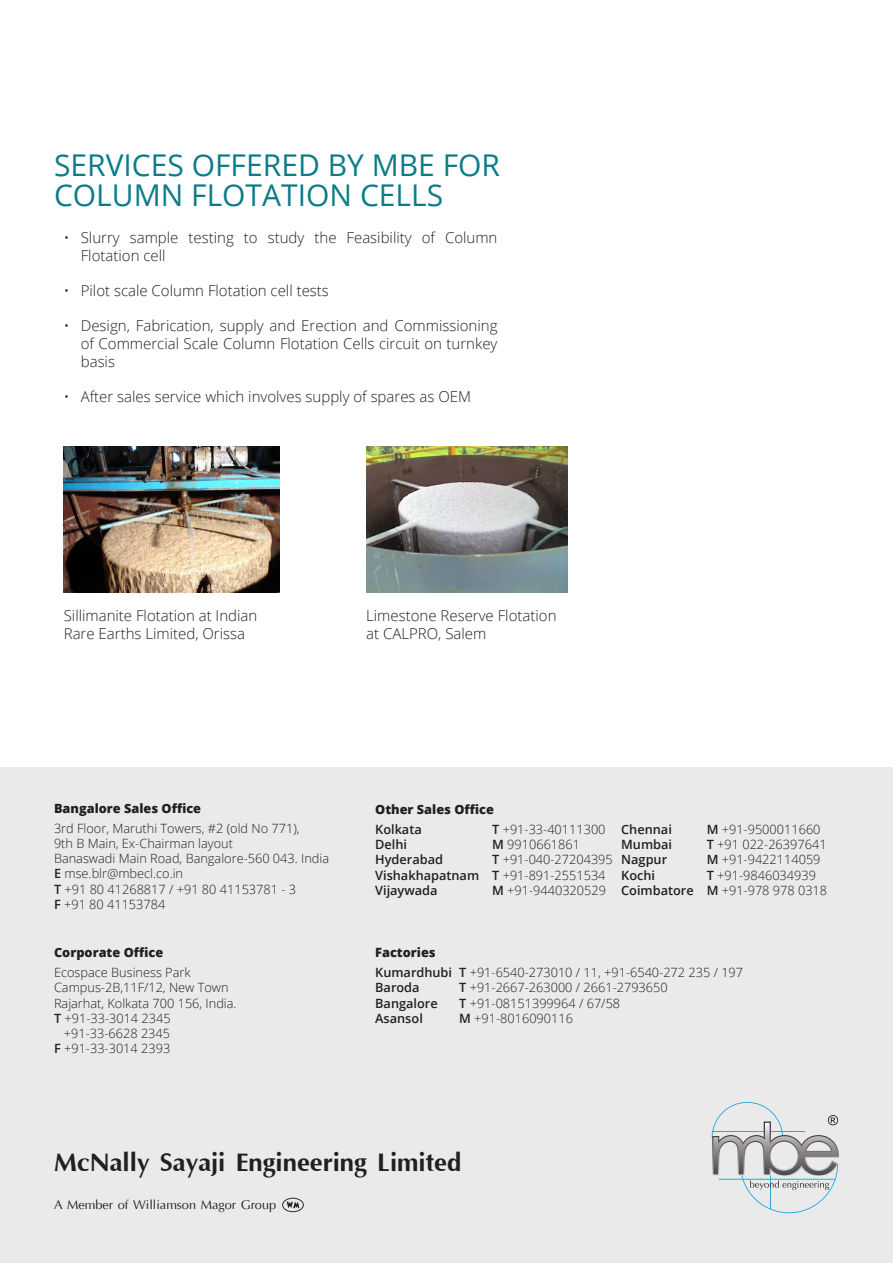
<style>
.page{position:relative;width:893px;height:1263px;background:#fff}
.page>*{position:absolute;margin:0;border:0;box-sizing:border-box;transform-origin:0 0}
.t1{font:30px/30px "Open Sans";color:#0b7c87}
.t2{font:30px "BNB TT Sushmita EN Bold";color:#231f20}
.Paragraph_Style_1{font:300 15px/18px "Open Sans";color:#231f20}
.t3{font:13.5px "BNB TT Sushmita EN Normal";color:#231f20}
.Paragraph_Style_1-2{font:300 12.75px/15.3px "Open Sans";color:#231f20}
.Paragraph_Style_1-3{font:600 12.75px "Open Sans";color:#231f20}
.Paragraph_Style_1-4{font:800 12.75px "Open Sans";color:#231f20}
.s1{font-weight:600}
.s2{font-weight:300}
</style>
<div class="page">
<div style="left:0;top:767px;width:893px;height:496px;background:#eaeaea"></div>
<svg style="left:712px;top:1102px;width:127px;height:111px"></svg>
<svg style="left:282px;top:1198px;width:22px;height:14px"></svg>
<img style="left:64px;top:446px;width:215px;height:146px">
<img style="left:366px;top:446px;width:202px;height:147px">
<p class="t1" style="left:54px;top:149px;width:448px">SERVICES OFFERED BY MBE FOR<br>COLUMN FLOTATION CELLS</p>
<p class="Paragraph_Style_1" style="left:81px;top:228px;width:418px;text-indent:-17px">• Slurry sample testing to study the Feasibility of Column<br>Flotation cell</p>
<p class="Paragraph_Style_1" style="left:64px;top:281px;width:267px">• Pilot scale Column Flotation cell tests</p>
<p class="Paragraph_Style_1" style="left:81px;top:316px;width:418px;text-align:justify;text-indent:-17px">• Design, Fabrication, supply and Erection and Commissioning of Commercial Scale Column Flotation Cells circuit on turnkey basis</p>
<p class="Paragraph_Style_1" style="left:64px;top:387px;width:409px">• After sales service which involves supply of spares as OEM</p>
<p class="Paragraph_Style_1" style="left:64px;top:606px;width:195px">Sillimanite Flotation at Indian<br>Rare Earths Limited, Orissa</p>
<p class="Paragraph_Style_1" style="left:366px;top:606px;width:192px">Limestone Reserve Flotation at CALPRO, Salem</p>
<p class="Paragraph_Style_1-4" style="left:54px;top:799px;width:149px">Bangalore Sales Office</p>
<p class="Paragraph_Style_1-2" style="left:54px;top:820px;width:277px">3rd Floor, Maruthi Towers, #2 (old No 771),<br>9th B Main, Ex-Chairman layout<br>Banaswadi Main Road, Bangalore-560 043. India<br><span class="s1">E</span> mse.blr@mbecl.co.in<br><span class="s1">T</span> +91 80 41268817 / +91 80 41153781 - 3<br><span class="s1">F</span> +91 80 41153784</p>
<p class="Paragraph_Style_1-4" style="left:54px;top:943px;width:111px">Corporate Office</p>
<p class="Paragraph_Style_1-2" style="left:54px;top:964px;width:138px">Ecospace Business Park</p>
<p class="Paragraph_Style_1-2" style="left:54px;top:979px;width:176px">Campus-2B,11F/12, New Town</p>
<p class="Paragraph_Style_1-2" style="left:54px;top:995px;width:184px">Rajarhat, Kolkata 700 156, India.</p>
<p class="Paragraph_Style_1-2" style="left:54px;top:1010px;width:118px"><span class="s1">T</span> +91-33-3014 2345</p>
<p class="Paragraph_Style_1-2" style="left:64px;top:1025px;width:108px">+91-33-6628 2345</p>
<p class="Paragraph_Style_1-2" style="left:54px;top:1041px;width:118px"><span class="s1">F</span> +91-33-3014 2393</p>
<p class="Paragraph_Style_1-4" style="left:375px;top:800px;width:120px">Other Sales Office</p>
<p class="Paragraph_Style_1-3" style="left:375px;top:820px;width:48px">Kolkata</p>
<p class="Paragraph_Style_1-2" style="left:492px;top:821px;width:181px"><span class="s1">T</span> +91-33-40111300 <span class="s1">Chennai</span></p>
<p class="Paragraph_Style_1-2" style="left:707px;top:821px;width:115px"><span class="s1">M</span> +91-9500011660</p>
<p class="Paragraph_Style_1-3" style="left:375px;top:835px;width:33px">Delhi</p>
<p class="Paragraph_Style_1-2" style="left:492px;top:836px;width:89px"><span class="s1">M</span> 9910661861</p>
<p class="Paragraph_Style_1-3" style="left:621px;top:835px;width:52px">Mumbai</p>
<p class="Paragraph_Style_1-2" style="left:707px;top:836px;width:121px"><span class="s1">T</span> +91 022-26397641</p>
<p class="Paragraph_Style_1-3" style="left:375px;top:851px;width:69px">Hyderabad</p>
<p class="Paragraph_Style_1-2" style="left:492px;top:852px;width:177px"><span class="s1">T</span> +91-040-27204395 <span class="s1">Nagpur</span></p>
<p class="Paragraph_Style_1-2" style="left:707px;top:852px;width:115px"><span class="s1">M</span> +91-9422114059</p>
<p class="Paragraph_Style_1-3" style="left:375px;top:866px;width:281px">Vishakhapatnam T <span class="s2">+91-891-2551534</span> Kochi</p>
<p class="Paragraph_Style_1-2" style="left:707px;top:867px;width:111px"><span class="s1">T</span> +91-9846034939</p>
<p class="Paragraph_Style_1-3" style="left:375px;top:881px;width:64px">Vijaywada</p>
<p class="Paragraph_Style_1-2" style="left:492px;top:882px;width:336px"><span class="s1">M</span> +91-9440320529 <span class="s1">Coimbatore M</span> +91-978 978 0318</p>
<p class="Paragraph_Style_1-4" style="left:375px;top:943px;width:62px">Factories</p>
<p class="Paragraph_Style_1-2" style="left:375px;top:964px;width:369px"><span class="s1">Kumardhubi T</span> +91-6540-273010 / 11, +91-6540-272 235 / 197<br><span class="s1">Baroda</span></p>
<p class="Paragraph_Style_1-2" style="left:459px;top:979px;width:210px"><span class="s1">T</span> +91-2667-263000 / 2661-2793650</p>
<p class="Paragraph_Style_1-3" style="left:375px;top:994px;width:64px">Bangalore</p>
<p class="Paragraph_Style_1-2" style="left:459px;top:995px;width:163px"><span class="s1">T</span> +91-08151399964 / 67/58</p>
<p class="Paragraph_Style_1-3" style="left:375px;top:1009px;width:49px">Asansol</p>
<p class="Paragraph_Style_1-2" style="left:459px;top:1010px;width:115px"><span class="s1">M</span> +91-8016090116</p>
<p class="t2" style="left:54px;top:1148px;width:409px">McNally Sayaji Engineering Limited</p>
<p class="t3" style="left:54px;top:1199px;width:224px">A Member of Williamson Magor Group</p>
</div>
